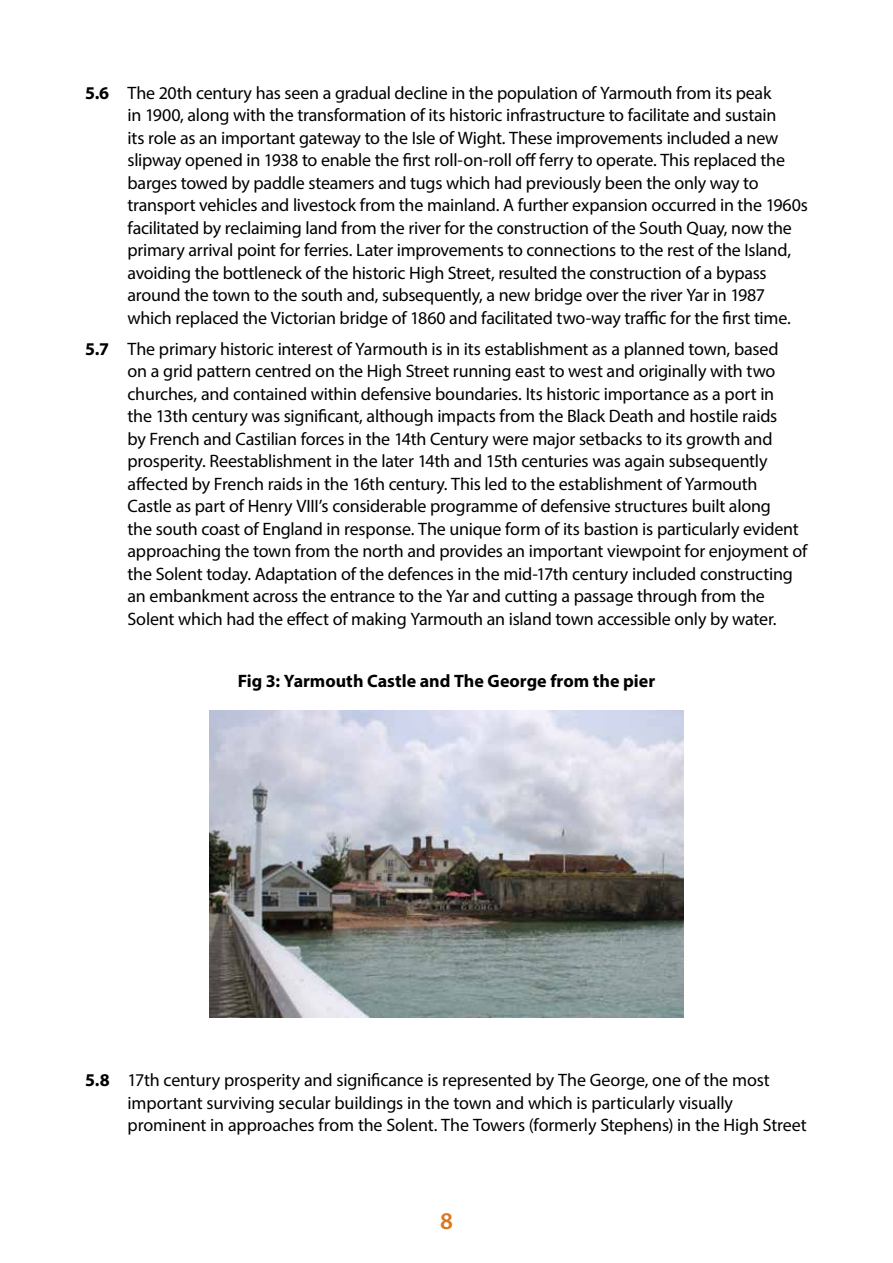
<style>
.page{position:relative;width:893px;height:1263px;background:#fff}
.page>*{position:absolute;margin:0;border:0;box-sizing:border-box;transform-origin:0 0}
.t1{font:600 24px "Myriad Pro";color:#dc771c}
.Numbered_paragraph{font:18px/22.5px "Myriad Pro";letter-spacing:-.015em;color:#000}
.t2{font:700 18px "Myriad Pro";color:#000}
.s1{font-weight:700}
</style>
<div class="page">
<img style="left:210px;top:710px;width:473px;height:308px">
<p class="Numbered_paragraph" style="left:128px;top:81px;width:682px;text-indent:-43px"><span class="s1">5.6</span> The 20th century has seen a gradual decline in the population of Yarmouth from its peak<br>in 1900, along with the transformation of its historic infrastructure to facilitate and sustain<br>its role as an important gateway to the Isle of Wight. These improvements included a new slipway opened in 1938 to enable the first roll-on-roll off ferry to operate. This replaced the barges towed by paddle steamers and tugs which had previously been the only way to transport vehicles and livestock from the mainland. A further expansion occurred in the 1960s facilitated by reclaiming land from the river for the construction of the South Quay, now the primary arrival point for ferries. Later improvements to connections to the rest of the Island, avoiding the bottleneck of the historic High Street, resulted the construction of a bypass around the town to the south and, subsequently, a new bridge over the river Yar in 1987 which replaced the Victorian bridge of 1860 and facilitated two-way traffic for the first time.</p>
<p class="Numbered_paragraph" style="left:128px;top:337px;width:681px;text-indent:-43px"><span class="s1">5.7</span> The primary historic interest of Yarmouth is in its establishment as a planned town, based<br>on a grid pattern centred on the High Street running east to west and originally with two churches, and contained within defensive boundaries. Its historic importance as a port in<br>the 13th century was significant, although impacts from the Black Death and hostile raids<br>by French and Castilian forces in the 14th Century were major setbacks to its growth and prosperity. Reestablishment in the later 14th and 15th centuries was again subsequently affected by French raids in the 16th century. This led to the establishment of Yarmouth<br>Castle as part of Henry VIII’s considerable programme of defensive structures built along<br>the south coast of England in response. The unique form of its bastion is particularly evident approaching the town from the north and provides an important viewpoint for enjoyment of the Solent today. Adaptation of the defences in the mid-17th century included constructing an embankment across the entrance to the Yar and cutting a passage through from the Solent which had the effect of making Yarmouth an island town accessible only by water.</p>
<p class="t2" style="left:238px;top:669px;width:419px">Fig 3: Yarmouth Castle and The George from the pier</p>
<p class="Numbered_paragraph" style="left:128px;top:1068px;width:681px;text-indent:-43px"><span class="s1">5.8</span> 17th century prosperity and significance is represented by The George, one of the most important surviving secular buildings in the town and which is particularly visually prominent in approaches from the Solent. The Towers (formerly Stephens) in the High Street</p>
<h1 class="t1" style="left:440px;top:1206px;width:14px">8</h1>
</div>
